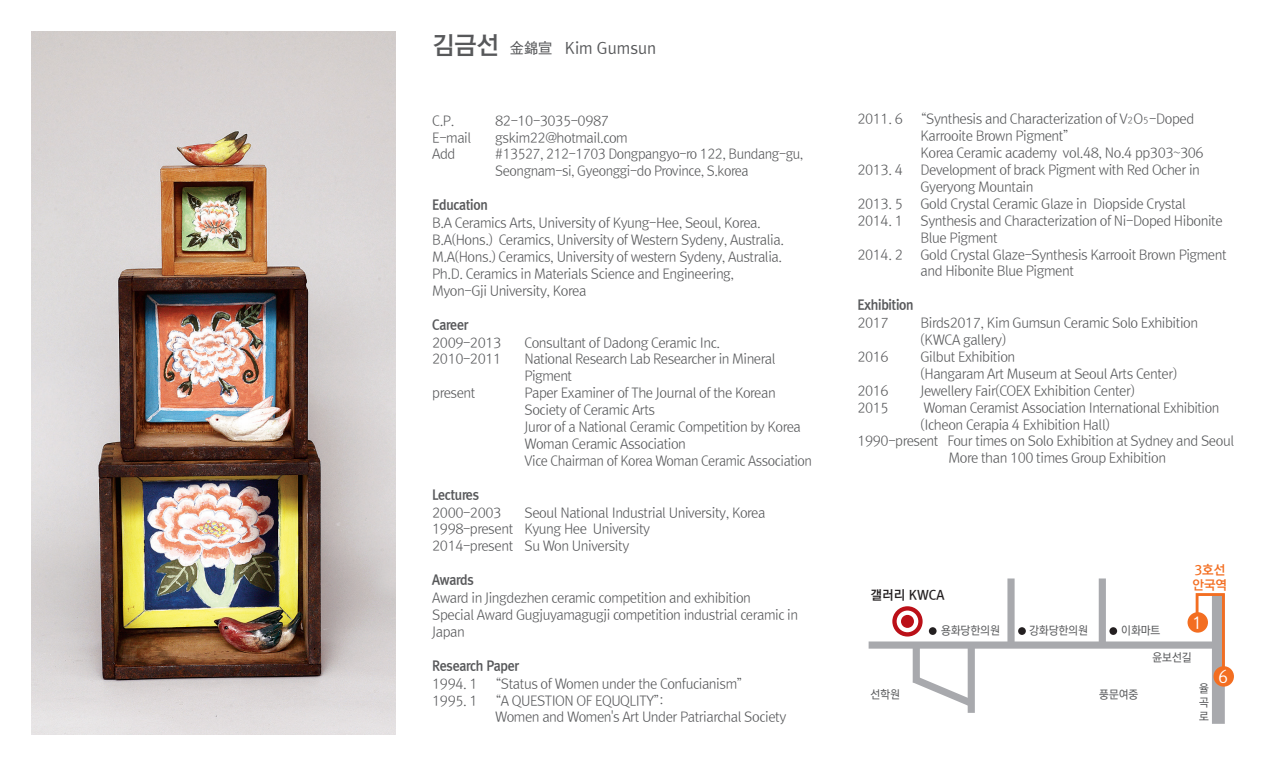
<style>
.page{position:relative;width:1276px;height:766px;background:#fff}
.page>*{position:absolute;margin:0;border:0;box-sizing:border-box;transform-origin:0 0}
.t1{font:16.43px "Rix M Go PM";color:#fff;scale:.95 1}
.t2{font:15.75px "Rix M Go PM";color:#57585a}
.t3{font:13.5px/16.9px "Rix M Go PL";letter-spacing:-.035em;color:#57585a}
.t4{font:13.5px "Rix M Go PEB";letter-spacing:-.02em;color:#57585a;scale:.95 1}
.t5{font:12.83px "Rix M Go PB";color:#231f20}
.t6{font:12.83px/15.5px "Rix M Go PB";color:#f36e21}
.t7{font:11.47px/13.7px "Rix M Go PM";color:#57585a;text-align:justify;scale:.95 1}
.s1{font-family:"Rix M Go PB";font-size:24.75px}
.s2{font-size:9px}
</style>
<div class="page">
<div style="left:1212px;top:593px;width:12px;height:130px;background:#a8a9ad"></div>
<svg style="left:1194px;top:593px;width:31px;height:73px"></svg>
<div style="left:868px;top:641px;width:351px;height:7px;background:#a8a9ad"></div>
<div style="left:1098px;top:578px;width:8px;height:68px;background:#a8a9ad"></div>
<div style="left:1007px;top:578px;width:7px;height:68px;background:#a8a9ad"></div>
<div style="left:967px;top:644px;width:8px;height:68px;background:#a8a9ad"></div>
<div style="left:912px;top:645px;width:8px;height:37px;background:#a8a9ad"></div>
<svg style="left:912px;top:669px;width:63px;height:42px"></svg>
<div style="left:929px;top:627px;width:7px;height:7px;background:#231f20;border-radius:50%"></div>
<div style="left:1018px;top:627px;width:8px;height:7px;background:#231f20;border-radius:50%"></div>
<div style="left:1109px;top:627px;width:8px;height:7px;background:#231f20;border-radius:50%"></div>
<div style="left:901px;top:614px;width:13px;height:13px;background:#bb1018;border-radius:50%"></div>
<div style="left:892px;top:606px;width:30px;height:30px;border:4px solid #bb1018;border-radius:50%"></div>
<div style="left:1187px;top:612px;width:21px;height:20px;background:#f36e21;border-radius:50%"></div>
<div style="left:1213px;top:666px;width:21px;height:20px;background:#f36e21;border-radius:50%"></div>
<img style="left:32px;top:32px;width:363px;height:701px">
<p class="t2" style="left:432px;top:40px;width:226px"><span class="s1">김금선</span> 金錦宣 Kim Gumsun</p>
<p class="t3" style="left:432px;top:112px;width:24px">C.P.</p>
<p class="t3" style="left:495px;top:112px;width:115px">82-10-3035-0987</p>
<p class="t3" style="left:432px;top:129px;width:41px">E-mail</p>
<p class="t3" style="left:495px;top:129px;width:134px">gskim22@hotmail.com</p>
<p class="t3" style="left:432px;top:146px;width:25px">Add</p>
<p class="t3" style="left:495px;top:146px;width:310px">#13527, 212-1703 Dongpangyo-ro 122, Bundang-gu,<br>Seongnam-si, Gyeonggi-do Province, S.korea</p>
<p class="t4" style="left:432px;top:198px;width:60px">Education</p>
<p class="t3" style="left:432px;top:215px;width:353px">B.A Ceramics Arts, University of Kyung-Hee, Seoul, Korea.<br>B.A(Hons.) Ceramics, University of Western Sydeny, Australia.<br>M.A(Hons.) Ceramics, University of western Sydeny, Australia.<br>Ph.D. Ceramics in Materials Science and Engineering, Myon-Gji University, Korea</p>
<p class="t4" style="left:432px;top:317px;width:40px">Career</p>
<p class="t3" style="left:432px;top:334px;width:71px">2009-2013</p>
<p class="t3" style="left:524px;top:334px;width:197px">Consultant of Dadong Ceramic Inc.</p>
<p class="t3" style="left:432px;top:351px;width:71px">2010-2011</p>
<p class="t3" style="left:524px;top:351px;width:253px">National Research Lab Researcher in Mineral<br>Pigment</p>
<p class="t3" style="left:432px;top:385px;width:45px">present</p>
<p class="t3" style="left:524px;top:385px;width:289px">Paper Examiner of The Journal of the Korean Society of Ceramic Arts<br>Juror of a National Ceramic Competition by Korea Woman Ceramic Association<br>Vice Chairman of Korea Woman Ceramic Association</p>
<p class="t4" style="left:432px;top:487px;width:51px">Lectures</p>
<p class="t3" style="left:432px;top:504px;width:71px">2000-2003</p>
<p class="t3" style="left:432px;top:504px;width:335px;text-indent:92px">Seoul National Industrial University, Korea<br>1998-present Kyung Hee University<br>2014-present Su Won University</p>
<p class="t4" style="left:432px;top:572px;width:45px">Awards</p>
<p class="t3" style="left:432px;top:589px;width:367px">Award in Jingdezhen ceramic competition and exhibition<br>Special Award Gugjuyamagugji competition industrial ceramic in<br>Japan</p>
<p class="t4" style="left:432px;top:658px;width:93px">Research Paper</p>
<p class="t3" style="left:432px;top:675px;width:47px">1994. 1</p>
<p class="t3" style="left:495px;top:675px;width:249px">“Status of Women under the Confucianism”</p>
<p class="t3" style="left:432px;top:692px;width:47px">1995. 1</p>
<p class="t3" style="left:495px;top:692px;width:293px">“A QUESTION OF EQUQLITY”:<br>Women and Women's Art Under Patriarchal Society</p>
<p class="t3" style="left:857px;top:111px;width:47px">2011. 6</p>
<p class="t3" style="left:920px;top:111px;width:285px">“Synthesis and Characterization of V<span class="s2">2</span>O<span class="s2">5</span>-Doped<br>Karrooite Brown Pigment”<br>Korea Ceramic academy vol.48, No.4 pp303~306</p>
<p class="t3" style="left:857px;top:162px;width:47px">2013. 4</p>
<p class="t3" style="left:920px;top:162px;width:281px">Development of brack Pigment with Red Ocher in<br>Gyeryong Mountain</p>
<p class="t3" style="left:857px;top:196px;width:47px">2013. 5</p>
<p class="t3" style="left:920px;top:196px;width:267px">Gold Crystal Ceramic Glaze in Diopside Crystal</p>
<p class="t3" style="left:857px;top:212px;width:47px">2014. 1</p>
<p class="t3" style="left:920px;top:212px;width:304px">Synthesis and Characterization of Ni-Doped Hibonite<br>Blue Pigment</p>
<p class="t3" style="left:857px;top:246px;width:47px">2014. 2</p>
<p class="t3" style="left:920px;top:246px;width:308px">Gold Crystal Glaze-Synthesis Karrooit Brown Pigment and Hibonite Blue Pigment</p>
<p class="t4" style="left:857px;top:298px;width:61px">Exhibition</p>
<p class="t3" style="left:857px;top:315px;width:33px">2017</p>
<p class="t3" style="left:920px;top:315px;width:279px">Birds2017, Kim Gumsun Ceramic Solo Exhibition (KWCA gallery)</p>
<p class="t3" style="left:857px;top:349px;width:33px">2016</p>
<p class="t3" style="left:920px;top:349px;width:258px">Gilbut Exhibition<br>(Hangaram Art Museum at Seoul Arts Center)</p>
<p class="t3" style="left:857px;top:382px;width:33px">2016</p>
<p class="t3" style="left:920px;top:382px;width:216px">Jewellery Fair(COEX Exhibition Center)</p>
<p class="t3" style="left:857px;top:399px;width:33px">2015</p>
<p class="t3" style="left:923px;top:399px;width:297px">Woman Ceramist Association International Exhibition</p>
<p class="t3" style="left:920px;top:416px;width:191px">(Icheon Cerapia 4 Exhibition Hall)</p>
<p class="t3" style="left:857px;top:433px;width:378px">1990-present Four times on Solo Exhibition at Sydney and Seoul</p>
<p class="t3" style="left:948px;top:450px;width:219px">More than 100 times Group Exhibition</p>
<p class="t6" style="left:1192px;top:562px;width:36px">3호선 안국역</p>
<p class="t1" style="left:1192px;top:614px;width:11px">1</p>
<p class="t5" style="left:870px;top:588px;width:75px">갤러리 KWCA</p>
<p class="t7" style="left:941px;top:623px;width:63px">용화당한의원</p>
<p class="t7" style="left:1029px;top:623px;width:63px">강화당한의원</p>
<p class="t7" style="left:1121px;top:623px;width:43px">이화마트</p>
<p class="t7" style="left:1152px;top:650px;width:43px">윤보선길</p>
<p class="t7" style="left:870px;top:688px;width:32px">선학원</p>
<p class="t7" style="left:1099px;top:688px;width:43px">풍문여중</p>
<p class="t7" style="left:1199px;top:682px;width:12px">율 곡 로</p>
<p class="t1" style="left:1218px;top:668px;width:11px">6</p>
</div>
